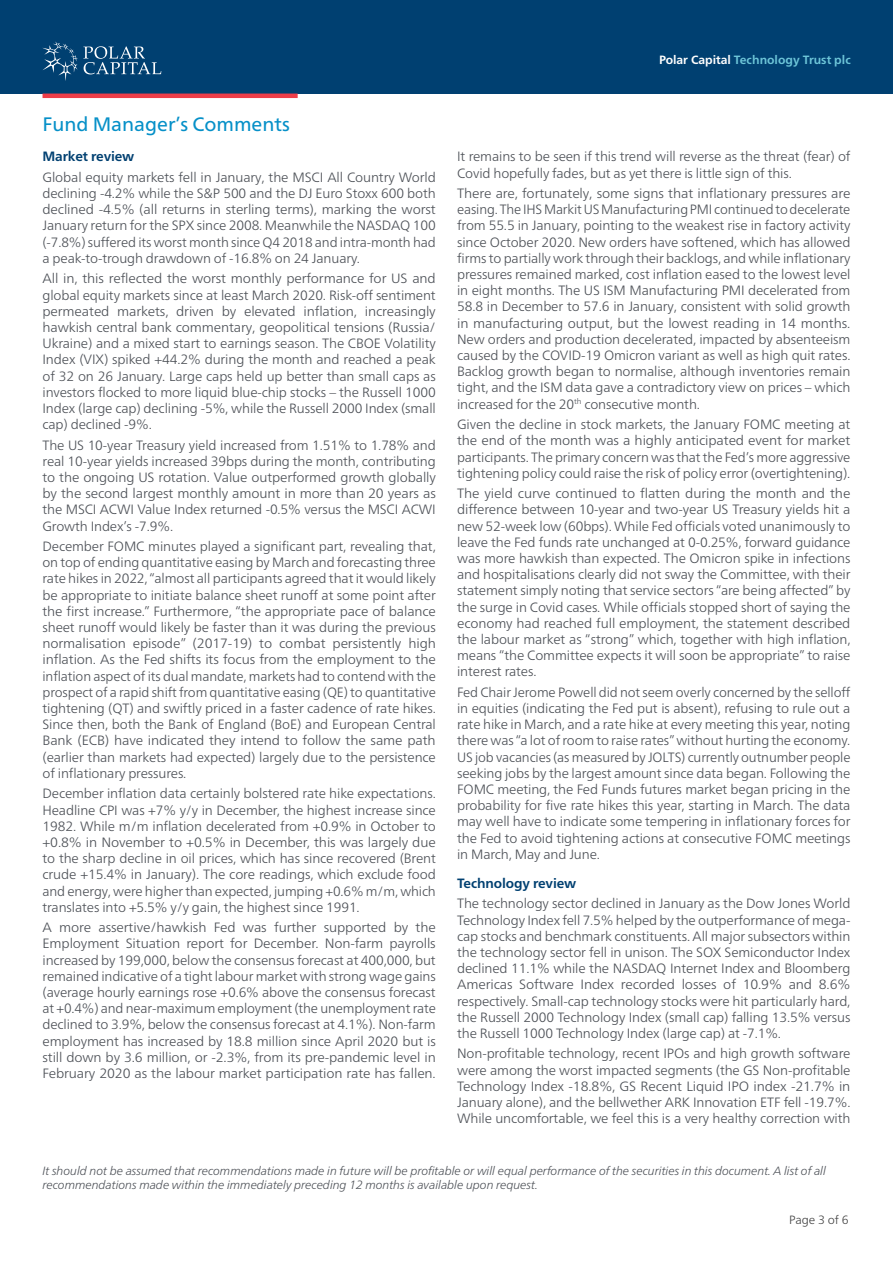
<style>
.page{position:relative;width:893px;height:1263px;background:#fff}
.page>*{position:absolute;margin:0;border:0;box-sizing:border-box;transform-origin:0 0}
.t1{font:19.5px "Frutiger Neue LT Pro";color:#0690c8}
.t2{font:300 13.5px/16.2px "Frutiger Neue LT Pro";letter-spacing:-.01em;color:#4b4f55;text-align:justify}
.t3{font:700 13.5px "Frutiger Neue LT Pro";letter-spacing:-.01em;color:#004071}
.t4{font:italic 300 12px/14.4px "Frutiger Neue LT Pro";letter-spacing:-.01em;color:#4b4f55}
.t5{font:700 12px "Frutiger Neue LT Pro";color:#6dc5d8}
.t6{font:300 12px "Frutiger Neue LT Pro";color:rgb(0 0 0/.75)}
.s1{color:#fff}
</style>
<div class="page">
<div style="left:0;top:0;width:893px;height:94px;background:#004071"></div>
<svg style="left:43px;top:41px;width:118px;height:40px"></svg>
<hr style="left:43px;top:94px;width:255px;height:4px;background:#ee3d49">
<h1 class="t1" style="left:43px;top:113px;width:249px">Fund Manager’s Comments</h1>
<p class="t3" style="left:43px;top:149px;width:93px">Market review</p>
<p class="t2" style="left:43px;top:169px;width:395px">Global equity markets fell in January, the MSCI All Country World declining -4.2% while the S&amp;P 500 and the DJ Euro Stoxx 600 both declined -4.5% (all returns in sterling terms), marking the worst January return for the SPX since 2008. Meanwhile the NASDAQ 100 (-7.8%) suffered its worst month since Q4 2018 and intra-month had a peak-to-trough drawdown of -16.8% on 24 January.</p>
<p class="t2" style="left:43px;top:271px;width:395px">All in, this reflected the worst monthly performance for US and global equity markets since at least March 2020. Risk-off sentiment permeated markets, driven by elevated inflation, increasingly hawkish central bank commentary, geopolitical tensions (Russia/ Ukraine) and a mixed start to earnings season. The CBOE Volatility Index (VIX) spiked +44.2% during the month and reached a peak of 32 on 26 January. Large caps held up better than small caps as investors flocked to more liquid blue-chip stocks – the Russell 1000<br>Index (large cap) declining -5%, while the Russell 2000 Index (small cap) declined -9%.</p>
<p class="t2" style="left:43px;top:437px;width:395px">The US 10-year Treasury yield increased from 1.51% to 1.78% and real 10-year yields increased 39bps during the month, contributing to the ongoing US rotation. Value outperformed growth globally by the second largest monthly amount in more than 20 years as the MSCI ACWI Value Index returned -0.5% versus the MSCI ACWI Growth Index’s -7.9%.</p>
<p class="t2" style="left:43px;top:538px;width:395px">December FOMC minutes played a significant part, revealing that, on top of ending quantitative easing by March and forecasting three rate hikes in 2022, “almost all participants agreed that it would likely be appropriate to initiate balance sheet runoff at some point after the first increase.” Furthermore, “the appropriate pace of balance sheet runoff would likely be faster than it was during the previous normalisation episode” (2017-19) to combat persistently high inflation. As the Fed shifts its focus from the employment to the inflation aspect of its dual mandate, markets had to contend with the prospect of a rapid shift from quantitative easing (QE) to quantitative tightening (QT) and swiftly priced in a faster cadence of rate hikes.<br>Since then, both the Bank of England (BoE) and European Central Bank (ECB) have indicated they intend to follow the same path (earlier than markets had expected) largely due to the persistence of inflationary pressures.</p>
<p class="t2" style="left:43px;top:785px;width:395px">December inflation data certainly bolstered rate hike expectations.<br>Headline CPI was +7% y/y in December, the highest increase since 1982. While m/m inflation decelerated from +0.9% in October to +0.8% in November to +0.5% in December, this was largely due to the sharp decline in oil prices, which has since recovered (Brent crude +15.4% in January). The core readings, which exclude food and energy, were higher than expected, jumping +0.6% m/m, which translates into +5.5% y/y gain, the highest since 1991.</p>
<p class="t2" style="left:43px;top:919px;width:395px">A more assertive/hawkish Fed was further supported by the Employment Situation report for December. Non-farm payrolls increased by 199,000, below the consensus forecast at 400,000, but remained indicative of a tight labour market with strong wage gains (average hourly earnings rose +0.6% above the consensus forecast at +0.4%) and near-maximum employment (the unemployment rate declined to 3.9%, below the consensus forecast at 4.1%). Non-farm employment has increased by 18.8 million since April 2020 but is still down by 3.6 million, or -2.3%, from its pre-pandemic level in February 2020 as the labour market participation rate has fallen.</p>
<p class="t5" style="left:659px;top:53px;width:193px"><span class="s1">Polar Capital</span> Technology Trust plc</p>
<p class="t2" style="left:457px;top:149px;width:395px">It remains to be seen if this trend will reverse as the threat (fear) of<br>Covid hopefully fades, but as yet there is little sign of this.</p>
<p class="t2" style="left:457px;top:185px;width:395px">There are, fortunately, some signs that inflationary pressures are easing. The IHS Markit US Manufacturing PMI continued to decelerate from 55.5 in January, pointing to the weakest rise in factory activity since October 2020. New orders have softened, which has allowed firms to partially work through their backlogs, and while inflationary pressures remained marked, cost inflation eased to the lowest level in eight months. The US ISM Manufacturing PMI decelerated from 58.8 in December to 57.6 in January, consistent with solid growth in manufacturing output, but the lowest reading in 14 months.<br>New orders and production decelerated, impacted by absenteeism caused by the COVID-19 Omicron variant as well as high quit rates.<br>Backlog growth began to normalise, although inventories remain tight, and the ISM data gave a contradictory view on prices – which increased for the 20<sup>th</sup> consecutive month.</p>
<p class="t2" style="left:457px;top:416px;width:395px">Given the decline in stock markets, the January FOMC meeting at the end of the month was a highly anticipated event for market participants. The primary concern was that the Fed’s more aggressive tightening policy could raise the risk of policy error (overtightening).</p>
<p class="t2" style="left:457px;top:485px;width:395px">The yield curve continued to flatten during the month and the difference between 10-year and two-year US Treasury yields hit a new 52-week low (60bps). While Fed officials voted unanimously to leave the Fed funds rate unchanged at 0-0.25%, forward guidance was more hawkish than expected. The Omicron spike in infections and hospitalisations clearly did not sway the Committee, with their statement simply noting that service sectors “are being affected” by the surge in Covid cases. While officials stopped short of saying the economy had reached full employment, the statement described the labour market as “strong” which, together with high inflation, means “the Committee expects it will soon be appropriate” to raise interest rates.</p>
<p class="t2" style="left:457px;top:684px;width:395px">Fed Chair Jerome Powell did not seem overly concerned by the selloff in equities (indicating the Fed put is absent), refusing to rule out a rate hike in March, and a rate hike at every meeting this year, noting there was “a lot of room to raise rates” without hurting the economy.<br>US job vacancies (as measured by JOLTS) currently outnumber people seeking jobs by the largest amount since data began. Following the FOMC meeting, the Fed Funds futures market began pricing in the probability for five rate hikes this year, starting in March. The data may well have to indicate some tempering in inflationary forces for the Fed to avoid tightening actions at consecutive FOMC meetings in March, May and June.</p>
<p class="t3" style="left:457px;top:875px;width:121px">Technology review</p>
<p class="t2" style="left:457px;top:895px;width:395px">The technology sector declined in January as the Dow Jones World Technology Index fell 7.5% helped by the outperformance of mega&shy;cap stocks and benchmark constituents. All major subsectors within the technology sector fell in unison. The SOX Semiconductor Index declined 11.1% while the NASDAQ Internet Index and Bloomberg Americas Software Index recorded losses of 10.9% and 8.6% respectively. Small-cap technology stocks were hit particularly hard, the Russell 2000 Technology Index (small cap) falling 13.5% versus the Russell 1000 Technology Index (large cap) at -7.1%.</p>
<p class="t2" style="left:457px;top:1045px;width:395px">Non-profitable technology, recent IPOs and high growth software were among the worst impacted segments (the GS Non-profitable Technology Index -18.8%, GS Recent Liquid IPO index -21.7% in January alone), and the bellwether ARK Innovation ETF fell -19.7%.<br>While uncomfortable, we feel this is a very healthy correction with</p>
<p class="t4" style="left:43px;top:1163px;width:785px">It should not be assumed that recommendations made in future will be profitable or will equal performance of the securities in this document. A list of all recommendations made within the immediately preceding 12 months is available upon request.</p>
<p class="t6" style="left:789px;top:1211px;width:61px">Page 3 of 6</p>
</div>
